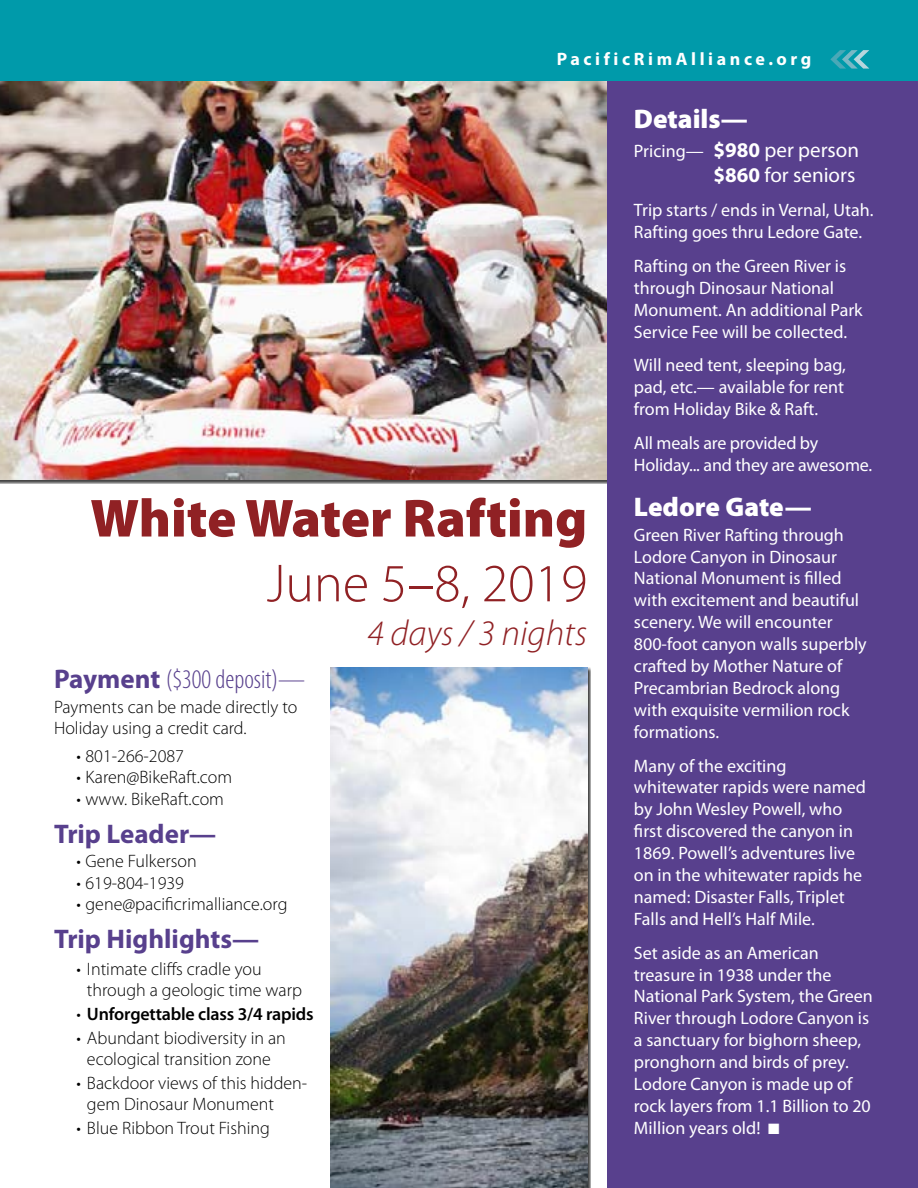
<style>
.page{position:relative;width:918px;height:1188px;background:#fff}
.page>*{position:absolute;margin:0;border:0;box-sizing:border-box;transform-origin:0 0}
.t1{font:900 54px "Myriad Pro";color:#902124}
.t2{font:300 54px "Myriad Pro";color:#902124}
.t3{font:italic 300 36px "Myriad Pro";color:#902124}
.t4{font:700 27px "Myriad Pro";color:#58408d}
.t5{font:300 condensed 27px "Myriad Pro";color:#58408d}
.t6{font:900 27px "Myriad Pro";color:#fff}
.t7{font:21px/25.5px "Myriad Pro";color:#fff;text-align:right}
.t8{font:18px/21.9px "Myriad Pro";color:#fff}
.t9{font:300 18px/21px "Myriad Pro";color:#000}
.t10{font:600 18px "Myriad Pro";letter-spacing:-.01em;color:#000}
.t11{font:700 18px "Myriad Pro";letter-spacing:.2em;color:#fff}
.s1{font-weight:700;font-stretch:normal}
.s2{font-weight:300}
.s3{font-size:18px}
.s4{font-weight:700}
</style>
<div class="page">
<img style="left:0;top:81px;width:608px;height:399px">
<div style="left:330px;top:667px;width:261px;height:521px;background:#000;opacity:.75"></div>
<img style="left:331px;top:668px;width:256px;height:520px">
<div style="left:608px;top:0;width:310px;height:1188px;background:#58408d"></div>
<div style="left:0;top:0;width:918px;height:81px;background:#009aaa"></div>
<svg style="left:830px;top:50px;width:39px;height:19px"></svg>
<p class="t11" style="left:557px;top:49px;width:256px">PacificRimAlliance.org</p>
<h1 class="t1" style="left:90px;top:482px;width:498px">White Water Rafting</h1>
<h1 class="t2" style="left:267px;top:551px;width:322px">June 5–8, 2019</h1>
<h2 class="t3" style="left:367px;top:611px;width:221px">4 days / 3 nights</h2>
<h3 class="t5" style="left:54px;top:663px;width:253px"><span class="s1">Payment</span> ($300 deposit)—</h3>
<p class="t9" style="left:54px;top:696px;width:245px;line-height:21.6px">Payments can be made directly to<br>Holiday using a credit card.</p>
<p class="t9" style="left:76px;top:745px;width:109px">• 801-266-2087</p>
<p class="t9" style="left:76px;top:767px;width:157px">• Karen@BikeRaft.com</p>
<p class="t9" style="left:76px;top:788px;width:149px">• www. BikeRaft.com</p>
<h3 class="t4" style="left:54px;top:818px;width:164px">Trip Leader—</h3>
<p class="t9" style="left:76px;top:850px;width:122px">• Gene Fulkerson</p>
<p class="t9" style="left:76px;top:872px;width:109px">• 619-804-1939</p>
<p class="t9" style="left:76px;top:894px;width:212px">• gene@pacificrimalliance.org</p>
<h3 class="t4" style="left:54px;top:924px;width:207px">Trip Highlights—</h3>
<p class="t9" style="left:87px;top:958px;width:217px;text-indent:-10px">• Intimate cliffs cradle you through a geologic time warp</p>
<p class="t10" style="left:76px;top:1002px;width:239px"><span class="s2">•</span> Unforgettable class 3/4 rapids</p>
<p class="t9" style="left:76px;top:1027px;width:211px;text-align:center">• Abundant biodiversity in an ecological transition zone</p>
<p class="t9" style="left:87px;top:1072px;width:222px;text-indent:-10px">• Backdoor views of this hidden&shy;gem Dinosaur Monument</p>
<p class="t9" style="left:76px;top:1117px;width:195px">• Blue Ribbon Trout Fishing</p>
<h3 class="t6" style="left:634px;top:101px;width:115px">Details—</h3>
<p class="t7" style="left:634px;top:137px;width:227px"><span class="s3">Pricing—</span> <span class="s4">$980</span> per person <span class="s4">$860</span> for seniors</p>
<p class="t8" style="left:634px;top:200px;width:241px">Trip starts / ends in Vernal, Utah.<br>Rafting goes thru Ledore Gate.</p>
<p class="t8" style="left:634px;top:255px;width:230px">Rafting on the Green River is through Dinosaur National<br>Monument. An additional Park<br>Service Fee will be collected.</p>
<p class="t8" style="left:634px;top:355px;width:213px;text-align:justify">Will need tent, sleeping bag, pad, etc.— available for rent from Holiday Bike &amp; Raft.</p>
<p class="t8" style="left:634px;top:433px;width:240px">All meals are provided by<br>Holiday... and they are awesome.</p>
<h3 class="t6" style="left:634px;top:489px;width:179px">Ledore Gate—</h3>
<p class="t8" style="left:634px;top:524px;width:234px">Green River Rafting through<br>Lodore Canyon in Dinosaur<br>National Monument is filled with excitement and beautiful scenery. We will encounter<br>800-foot canyon walls superbly crafted by Mother Nature of<br>Precambrian Bedrock along with exquisite vermilion rock formations.</p>
<p class="t8" style="left:634px;top:755px;width:234px">Many of the exciting whitewater rapids were named by John Wesley Powell, who first discovered the canyon in<br>1869. Powell’s adventures live on in the whitewater rapids he named: Disaster Falls, Triplet<br>Falls and Hell’s Half Mile.</p>
<p class="t8" style="left:634px;top:942px;width:241px">Set aside as an American treasure in 1938 under the<br>National Park System, the Green<br>River through Lodore Canyon is a sanctuary for bighorn sheep, pronghorn and birds of prey.<br>Lodore Canyon is made up of rock layers from 1.1 Billion to 20<br>Million years old! ■</p>
</div>
